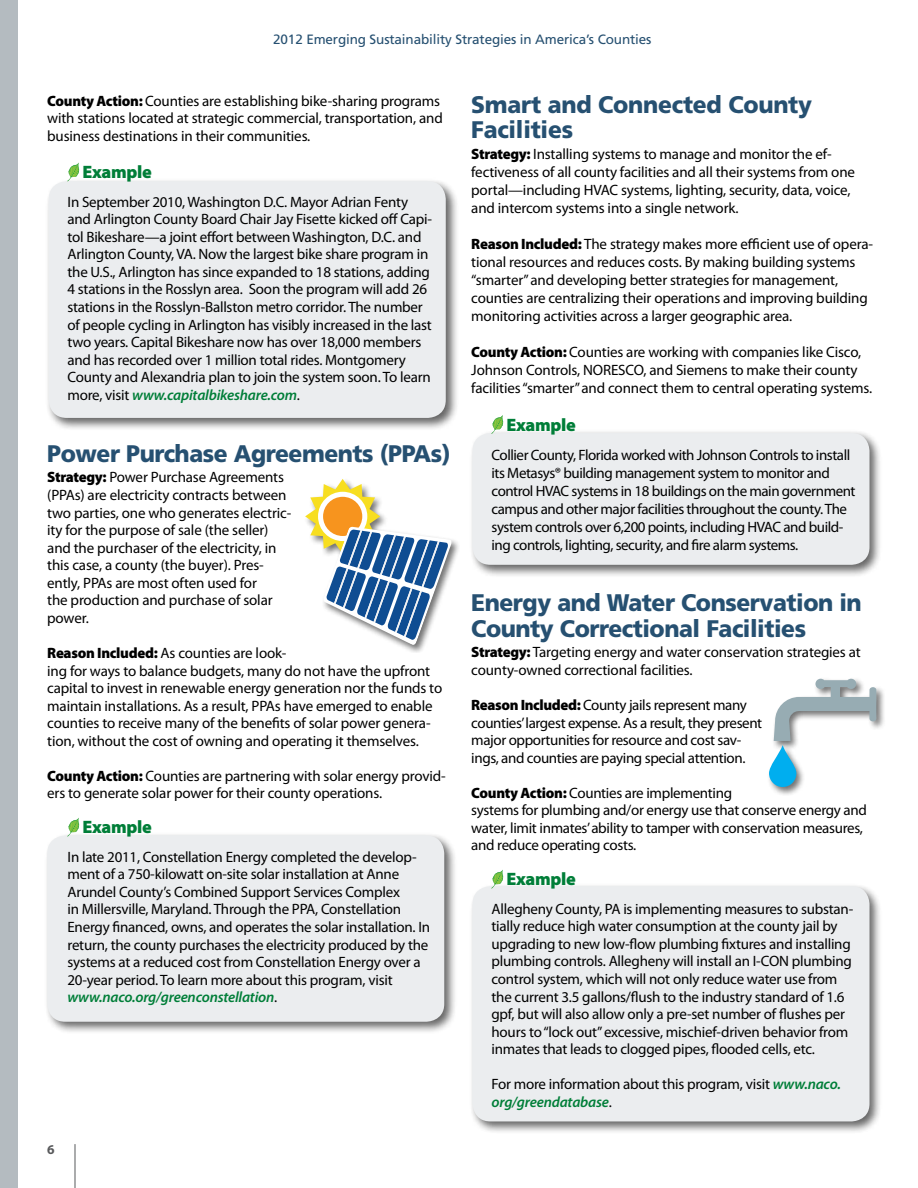
<style>
.page{position:relative;width:918px;height:1188px;background:#fff}
.page>*{position:absolute;margin:0;border:0;box-sizing:border-box;transform-origin:0 0}
.t1{font:900 24px/25.5px "Frutiger LT Std";letter-spacing:-.02em;color:#265071;scale:.95 1}
.t2{font:900 18px "Myriad Pro";letter-spacing:-.015em;color:#007e38}
.t3{font:15px/17.5px "Myriad Pro";letter-spacing:-.015em;color:#000}
.t4{font:13.5px "Frutiger LT Std";letter-spacing:-.01em;color:#265071}
.t5{font:700 13.5px "Myriad Pro";color:#58595b}
.s1{font-weight:900}
.s2{font-weight:600;font-style:italic;color:#007e38}
</style>
<div class="page">
<div style="left:0;top:0;width:18px;height:1188px;background:#b4bbc0"></div>
<hr style="left:75px;top:1144px;width:1px;height:44px;background:#58595b">
<div style="left:469px;top:883px;width:414px;height:251px;background:#000;opacity:.6"></div>
<div style="left:473px;top:886px;width:397px;height:235px;background:#ebedef;border-radius:18px"></div>
<div style="left:44px;top:832px;width:413px;height:203px;background:#000;opacity:.6"></div>
<div style="left:47px;top:836px;width:397px;height:186px;background:#ebedef;border-radius:18px"></div>
<div style="left:469px;top:430px;width:414px;height:148px;background:#000;opacity:.6"></div>
<div style="left:473px;top:433px;width:397px;height:132px;background:#ebedef;border-radius:18px"></div>
<div style="left:45px;top:178px;width:414px;height:253px;background:#000;opacity:.6"></div>
<div style="left:49px;top:181px;width:397px;height:237px;background:#ebedef;border-radius:18px"></div>
<svg style="left:68px;top:163px;width:11px;height:18px"></svg>
<svg style="left:68px;top:818px;width:11px;height:18px"></svg>
<svg style="left:492px;top:415px;width:11px;height:19px"></svg>
<svg style="left:492px;top:870px;width:11px;height:18px"></svg>
<div style="left:767px;top:676px;width:119px;height:120px;background:#000;opacity:.55"></div>
<svg style="left:769px;top:745px;width:27px;height:42px"></svg>
<svg style="left:774px;top:679px;width:102px;height:62px"></svg>
<div style="left:303px;top:477px;width:157px;height:176px;background:#000;opacity:.55"></div>
<svg style="left:305px;top:479px;width:147px;height:166px"></svg>
<p class="t4" style="left:273px;top:31px;width:380px">2012 Emerging Sustainability Strategies in America’s Counties</p>
<p class="t3" style="left:47px;top:92px;width:397px"><span class="s1">County Action:</span> Counties are establishing bike-sharing programs with stations located at strategic commercial, transportation, and business destinations in their communities.</p>
<p class="t2" style="left:82px;top:162px;width:71px">Example</p>
<p class="t3" style="left:68px;top:193px;width:366px">In September 2010, Washington D.C. Mayor Adrian Fenty and Arlington County Board Chair Jay Fisette kicked off Capi&shy;tol Bikeshare—a joint effort between Washington, D.C. and Arlington County, VA. Now the largest bike share program in the U.S., Arlington has since expanded to 18 stations, adding 4 stations in the Rosslyn area. Soon the program will add 26 stations in the Rosslyn-Ballston metro corridor. The number of people cycling in Arlington has visibly increased in the last two years. Capital Bikeshare now has over 18,000 members and has recorded over 1 million total rides. Montgomery County and Alexandria plan to join the system soon. To learn more, visit <span class="s2">www.capitalbikeshare.com</span>.</p>
<h1 class="t1" style="left:47px;top:441px;width:426px">Power Purchase Agreements (PPAs)</h1>
<p class="t3" style="left:47px;top:468px;width:246px"><span class="s1">Strategy:</span> Power Purchase Agreements (PPAs) are electricity contracts between two parties, one who generates electric&shy;ity for the purpose of sale (the seller) and the purchaser of the electricity, in this case, a county (the buyer). Pres&shy;ently, PPAs are most often used for<br>the production and purchase of solar power.</p>
<p class="t3" style="left:47px;top:644px;width:397px"><span class="s1">Reason Included:</span> As counties are look-<br>ing for ways to balance budgets, many do not have the upfront capital to invest in renewable energy generation nor the funds to maintain installations. As a result, PPAs have emerged to enable counties to receive many of the benefits of solar power genera&shy;tion, without the cost of owning and operating it themselves.</p>
<p class="t3" style="left:47px;top:767px;width:400px"><span class="s1">County Action:</span> Counties are partnering with solar energy provid&shy;ers to generate solar power for their county operations.</p>
<p class="t2" style="left:82px;top:817px;width:71px">Example</p>
<p class="t3" style="left:68px;top:848px;width:364px">In late 2011, Constellation Energy completed the develop&shy;ment of a 750-kilowatt on-site solar installation at Anne Arundel County’s Combined Support Services Complex<br>in Millersville, Maryland. Through the PPA, Constellation Energy financed, owns, and operates the solar installation. In return, the county purchases the electricity produced by the systems at a reduced cost from Constellation Energy over a 20-year period. To learn more about this program, visit <span class="s2">www.naco.org/greenconstellation</span>.</p>
<p class="t5" style="left:47px;top:1141px;width:9px">6</p>
<h1 class="t1" style="left:471px;top:91px;width:360px">Smart and Connected County<br>Facilities</h1>
<p class="t3" style="left:471px;top:145px;width:385px;line-height:18px"><span class="s1">Strategy:</span> Installing systems to manage and monitor the ef&shy;fectiveness of all county facilities and all their systems from one portal—including HVAC systems, lighting, security, data, voice, and intercom systems into a single network.</p>
<p class="t3" style="left:471px;top:235px;width:403px;line-height:18px"><span class="s1">Reason Included:</span> The strategy makes more efficient use of opera&shy;tional resources and reduces costs. By making building systems “smarter” and developing better strategies for management, counties are centralizing their operations and improving building monitoring activities across a larger geographic area.</p>
<p class="t3" style="left:471px;top:343px;width:403px;line-height:18px"><span class="s1">County Action:</span> Counties are working with companies like Cisco,<br>Johnson Controls, NORESCO, and Siemens to make their county facilities “smarter” and connect them to central operating systems.</p>
<p class="t2" style="left:506px;top:414px;width:71px">Example</p>
<p class="t3" style="left:492px;top:445px;width:366px;line-height:18px">Collier County, Florida worked with Johnson Controls to install its Metasys® building management system to monitor and control HVAC systems in 18 buildings on the main government campus and other major facilities throughout the county. The system controls over 6,200 points, including HVAC and build&shy;ing controls, lighting, security, and fire alarm systems.</p>
<h1 class="t1" style="left:471px;top:590px;width:413px">Energy and Water Conservation in<br>County Correctional Facilities</h1>
<p class="t3" style="left:471px;top:643px;width:391px"><span class="s1">Strategy:</span> Targeting energy and water conservation strategies at county-owned correctional facilities.</p>
<p class="t3" style="left:471px;top:696px;width:293px"><span class="s1">Reason Included:</span> County jails represent many counties’ largest expense. As a result, they present major opportunities for resource and cost sav&shy;ings, and counties are paying special attention.</p>
<p class="t3" style="left:471px;top:784px;width:397px"><span class="s1">County Action:</span> Counties are implementing<br>systems for plumbing and/or energy use that conserve energy and water, limit inmates’ ability to tamper with conservation measures, and reduce operating costs.</p>
<p class="t2" style="left:506px;top:869px;width:71px">Example</p>
<p class="t3" style="left:492px;top:900px;width:363px">Allegheny County, PA is implementing measures to substan&shy;tially reduce high water consumption at the county jail by upgrading to new low-flow plumbing fixtures and installing plumbing controls. Allegheny will install an I-CON plumbing control system, which will not only reduce water use from the current 3.5 gallons/flush to the industry standard of 1.6 gpf, but will also allow only a pre-set number of flushes per hours to “lock out” excessive, mischief-driven behavior from inmates that leads to clogged pipes, flooded cells, etc.</p>
<p class="t3" style="left:492px;top:1075px;width:351px">For more information about this program, visit <span class="s2">www.naco. org/greendatabase</span>.</p>
</div>
